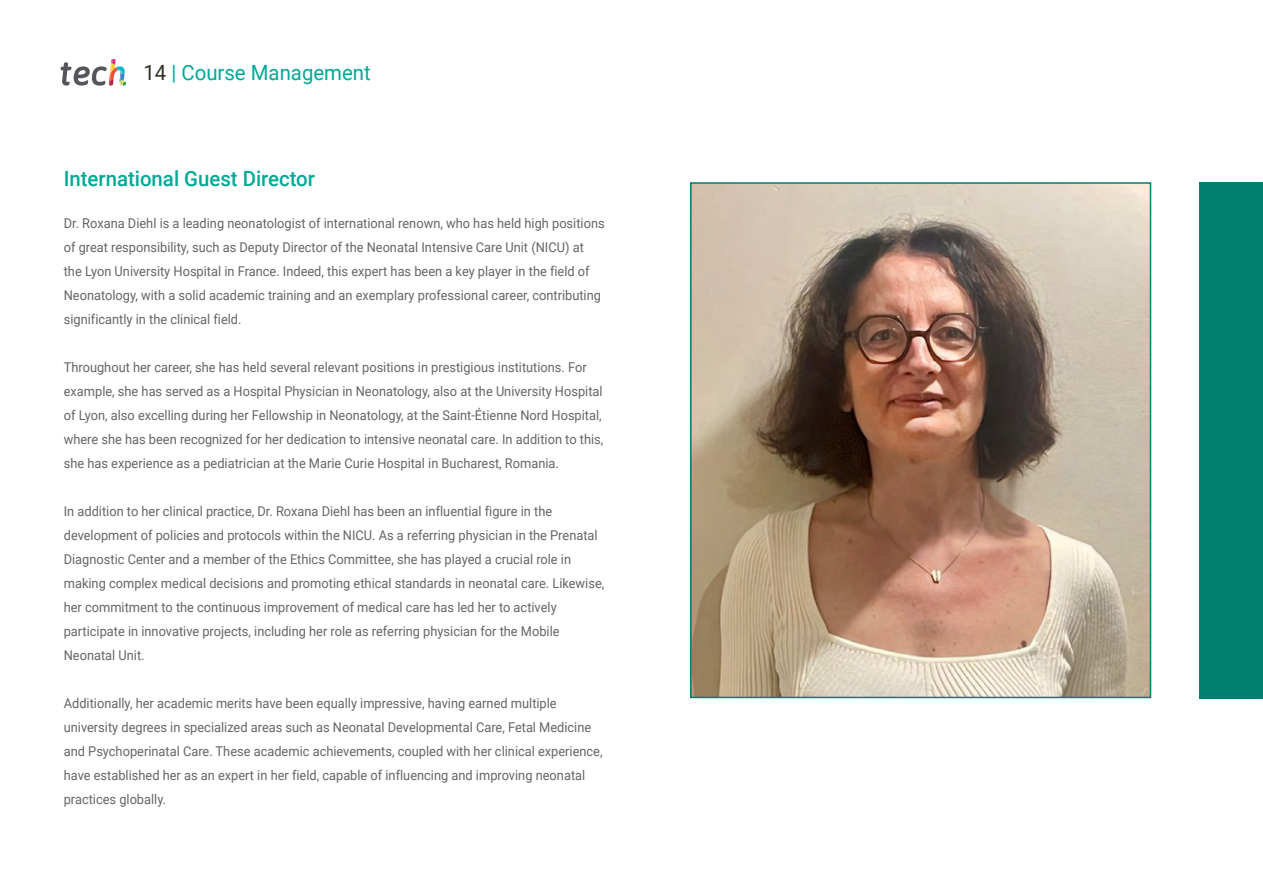
<style>
.page{position:relative;width:1263px;height:893px;background:#fff}
.page>*{position:absolute;margin:0;border:0;box-sizing:border-box;transform-origin:0 0}
.t1{font:500 21px "Roboto";color:#00a996}
.t2{font:21px "Roboto";color:#00a996}
.t3{font:13.5px/24px "Roboto";color:#656565;scale:.95 1}
.s1{color:#312e20}
</style>
<div class="page">
<svg style="left:61px;top:59px;width:65px;height:27px"></svg>
<img style="left:693px;top:185px;width:455px;height:510px">
<div style="left:690px;top:182px;width:461px;height:516px;border:2px solid #007e6f"></div>
<div style="left:1199px;top:182px;width:64px;height:516px;background:#007e70"></div>
<h1 class="t2" style="left:144px;top:57px;width:229px"><span class="s1">14</span> | Course Management</h1>
<h1 class="t1" style="left:64px;top:164px;width:253px">International Guest Director</h1>
<p class="t3" style="left:64px;top:210px;width:571px">Dr. Roxana Diehl is a leading neonatologist of international renown, who has held high positions of great responsibility, such as Deputy Director of the Neonatal Intensive Care Unit (NICU) at the Lyon University Hospital in France. Indeed, this expert has been a key player in the field of Neonatology, with a solid academic training and an exemplary professional career, contributing significantly in the clinical field.</p>
<p class="t3" style="left:64px;top:354px;width:569px">Throughout her career, she has held several relevant positions in prestigious institutions. For example, she has served as a Hospital Physician in Neonatology, also at the University Hospital of Lyon, also excelling during her Fellowship in Neonatology, at the Saint-Étienne Nord Hospital, where she has been recognized for her dedication to intensive neonatal care. In addition to this, she has experience as a pediatrician at the Marie Curie Hospital in Bucharest, Romania.</p>
<p class="t3" style="left:64px;top:498px;width:570px">In addition to her clinical practice, Dr. Roxana Diehl has been an influential figure in the development of policies and protocols within the NICU. As a referring physician in the Prenatal Diagnostic Center and a member of the Ethics Committee, she has played a crucial role in making complex medical decisions and promoting ethical standards in neonatal care. Likewise, her commitment to the continuous improvement of medical care has led her to actively participate in innovative projects, including her role as referring physician for the Mobile Neonatal Unit.</p>
<p class="t3" style="left:64px;top:690px;width:569px">Additionally, her academic merits have been equally impressive, having earned multiple university degrees in specialized areas such as Neonatal Developmental Care, Fetal Medicine and Psychoperinatal Care. These academic achievements, coupled with her clinical experience, have established her as an expert in her field, capable of influencing and improving neonatal practices globally.</p>
</div>
